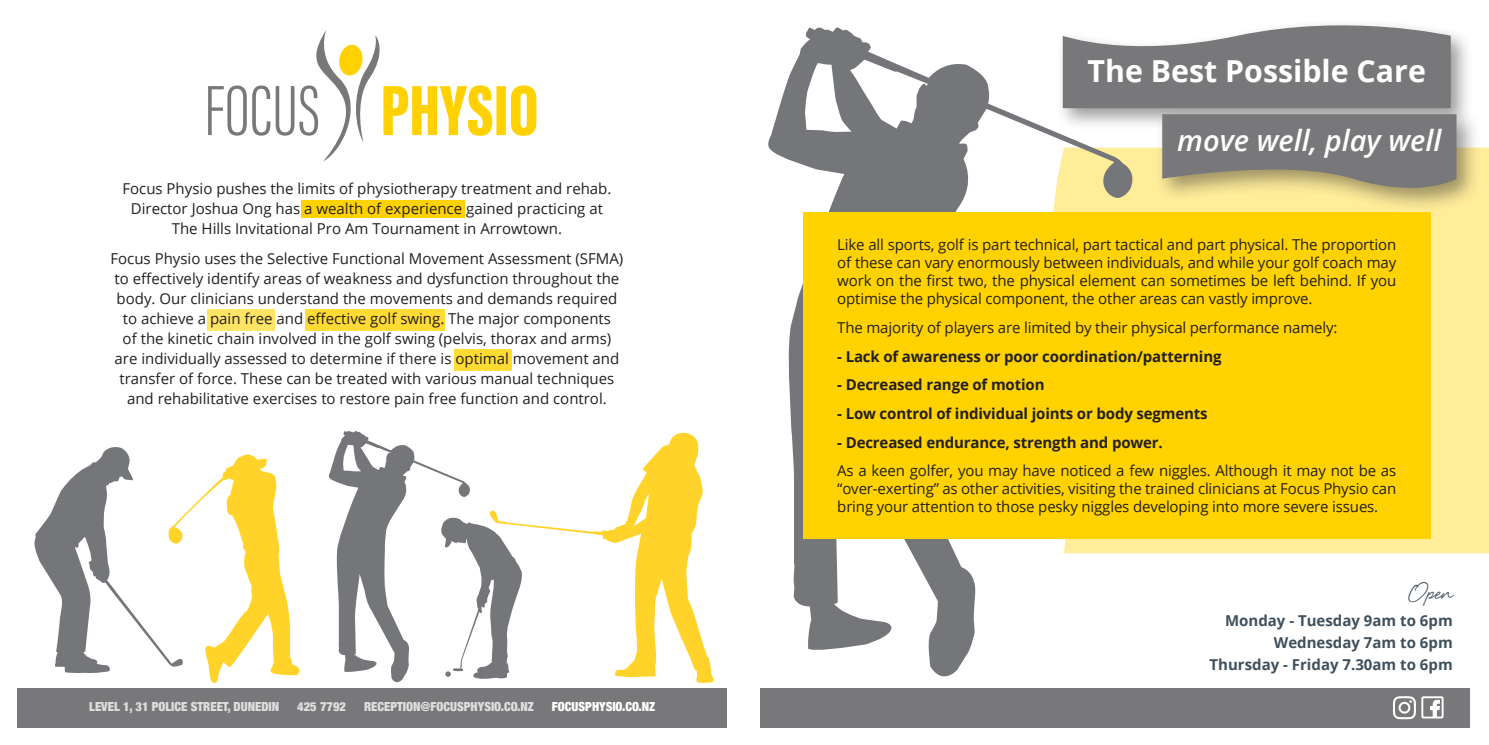
<style>
.page{position:relative;width:1489px;height:745px;background:#fff}
.page>*{position:absolute;margin:0;border:0;box-sizing:border-box;transform-origin:0 0}
.t1{font:39px "Eye Catching";color:#3f505c}
.t2{font:700 30.25px "Open Sans";color:#fff}
.t3{font:italic 600 29px "Open Sans";color:#fff}
.t4{font:15px/20px "Open Sans";color:#231f20;text-align:center}
.t5{font:700 15px "Open Sans";letter-spacing:-.01em;color:#231f20}
.t6{font:700 15px/22.2px "Open Sans";color:#3f505c;text-align:right}
.t7{font:900 condensed 12.5px "Helvetica Neue";color:#dfdedf}
.t8{font:900 condensed 12.5px "Helvetica Neue";color:#fff}
</style>
<div class="page">
<div style="left:454px;top:349px;width:57px;height:22px;background:#ffdb33"></div>
<svg style="left:208px;top:30px;width:328px;height:131px"></svg>
<svg style="left:34px;top:447px;width:265px;height:236px"></svg>
<svg style="left:328px;top:431px;width:161px;height:252px"></svg>
<svg style="left:489px;top:432px;width:225px;height:251px"></svg>
<div style="left:301px;top:200px;width:163px;height:17px;background:#ffd200"></div>
<div style="left:207px;top:309px;width:67px;height:21px;background:#ffe466"></div>
<div style="left:305px;top:309px;width:140px;height:21px;background:#ffdb33"></div>
<div style="left:18px;top:687px;width:708px;height:39px;background:#78777a"></div>
<div style="left:1133px;top:147px;width:355px;height:406px;background:#ffed9a"></div>
<svg style="left:768px;top:27px;width:365px;height:650px"></svg>
<div style="left:760px;top:687px;width:708px;height:39px;background:#78777a"></div>
<div style="left:1055px;top:19px;width:418px;height:112px;background:#231f20;opacity:.45"></div>
<svg style="left:1062px;top:19px;width:388px;height:89px"></svg>
<svg style="left:1430px;top:699px;width:9px;height:16px"></svg>
<div style="left:1421px;top:695px;width:22px;height:23px;border:2px solid #fff"></div>
<svg style="left:1393px;top:696px;width:22px;height:22px"></svg>
<div style="left:803px;top:212px;width:627px;height:326px;background:#ffd200"></div>
<div style="left:1154px;top:107px;width:326px;height:105px;background:#231f20;opacity:.45"></div>
<svg style="left:1162px;top:114px;width:294px;height:85px;background:#918c7d"></svg>
<p class="t4" style="left:122px;top:177px;width:490px">Focus Physio pushes the limits of physiotherapy treatment and rehab.<br>Director Joshua Ong has a wealth of experience gained practicing at<br>The Hills Invitational Pro Am Tournament in Arrowtown.</p>
<p class="t4" style="left:110px;top:248px;width:514px">Focus Physio uses the Selective Functional Movement Assessment (SFMA) to effectively identify areas of weakness and dysfunction throughout the body. Our clinicians understand the movements and demands required to achieve a pain free and effective golf swing. The major components<br>of the kinetic chain involved in the golf swing (pelvis, thorax and arms) are individually assessed to determine if there is optimal movement and transfer of force. These can be treated with various manual techniques and rehabilitative exercises to restore pain free function and control.</p>
<p class="t7" style="left:89px;top:696px;width:191px">LEVEL 1, 31 POLICE STREET, DUNEDIN</p>
<p class="t7" style="left:297px;top:696px;width:50px">425 7792</p>
<p class="t7" style="left:364px;top:696px;width:171px">RECEPTION@FOCUSPHYSIO.CO.NZ</p>
<p class="t8" style="left:552px;top:696px;width:105px">FOCUSPHYSIO.CO.NZ</p>
<h2 class="t2" style="left:1087px;top:50px;width:340px">The Best Possible Care</h2>
<h3 class="t3" style="left:1177px;top:120px;width:266px">move well, play well</h3>
<p class="t4" style="left:837px;top:235px;width:560px;line-height:18px;text-align:justify">Like all sports, golf is part technical, part tactical and part physical. The proportion of these can vary enormously between individuals, and while your golf coach may work on the first two, the physical element can sometimes be left behind. If you optimise the physical component, the other areas can vastly improve.</p>
<p class="t4" style="left:837px;top:317px;width:501px">The majority of players are limited by their physical performance namely:</p>
<p class="t5" style="left:837px;top:345px;width:386px">- Lack of awareness or poor coordination/patterning</p>
<p class="t5" style="left:837px;top:374px;width:209px">- Decreased range of motion</p>
<p class="t5" style="left:837px;top:402px;width:372px">- Low control of individual joints or body segments</p>
<p class="t5" style="left:837px;top:431px;width:327px">- Decreased endurance, strength and power.</p>
<p class="t4" style="left:837px;top:461px;width:560px;line-height:18px;text-align:justify">As a keen golfer, you may have noticed a few niggles. Although it may not be as “over-exerting” as other activities, visiting the trained clinicians at Focus Physio can bring your attention to those pesky niggles developing into more severe issues.</p>
<h1 class="t1" style="left:1408px;top:576px;width:46px">Open</h1>
<p class="t6" style="left:1209px;top:608px;width:245px">Monday - Tuesday 9am to 6pm<br>Wednesday 7am to 6pm<br>Thursday - Friday 7.30am to 6pm</p>
</div>
